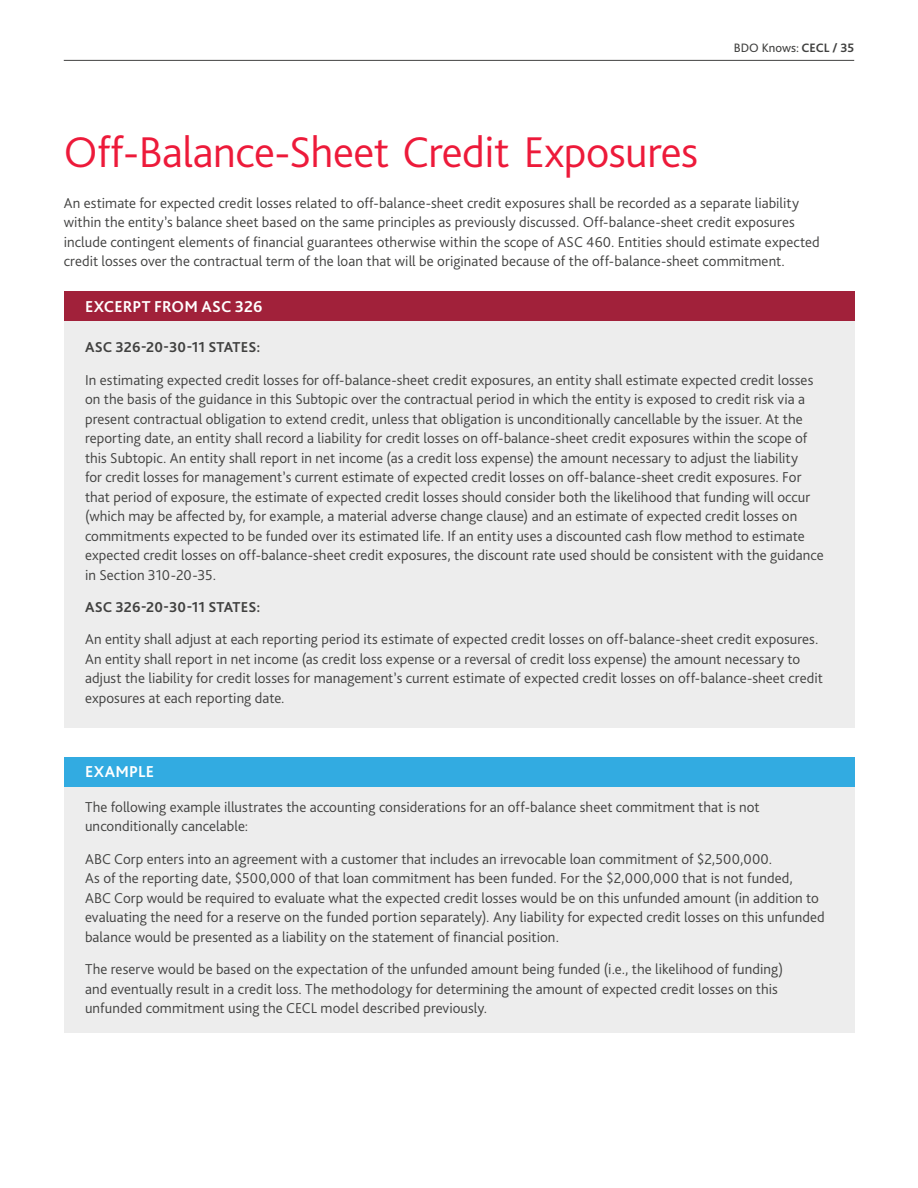
<style>
.page{position:relative;width:918px;height:1188px;background:#fff}
.page>*{position:absolute;margin:0;border:0;box-sizing:border-box;transform-origin:0 0}
.Main_Body_Headings{font:300 45px "Bliss Pro";letter-spacing:-.01em;color:#ed1a3a}
.Subheading{font:700 16.5px "Bliss Pro";letter-spacing:.01em;color:#fff}
.Body_text_-_3mm_afte{font:300 15px/19.5px "Bliss Pro";letter-spacing:.005em;color:#414140}
.Subheading-2{font:700 15px "Bliss Pro";letter-spacing:.01em;color:#414140}
.Body_text_-_3mm_afte-2{font:700 15px "Bliss Pro";letter-spacing:.01em;color:#414140}
.t1{font:12.75px "Bliss Pro";color:#414140}
.s1{font-weight:700}
</style>
<div class="page">
<div style="left:64px;top:312px;width:790px;height:416px;background:#ededed"></div>
<div style="left:64px;top:291px;width:790px;height:30px;background:#a1213a"></div>
<div style="left:64px;top:757px;width:790px;height:276px;background:#ededed"></div>
<div style="left:64px;top:757px;width:790px;height:29px;background:#32abe1"></div>
<hr style="left:64px;top:60px;width:790px;height:1px;background:#414140">
<p class="t1" style="left:734px;top:40px;width:122px">BDO Knows: <span class="s1">CECL / 35</span></p>
<p class="Main_Body_Headings" style="left:64px;top:124px;width:636px">Off-Balance-Sheet Credit Exposures</p>
<p class="Body_text_-_3mm_afte" style="left:64px;top:193px;width:758px">An estimate for expected credit losses related to off-balance-sheet credit exposures shall be recorded as a separate liability within the entity’s balance sheet based on the same principles as previously discussed. Off-balance-sheet credit exposures include contingent elements of financial guarantees otherwise within the scope of ASC 460. Entities should estimate expected credit losses over the contractual term of the loan that will be originated because of the off-balance-sheet commitment.</p>
<p class="Subheading" style="left:85px;top:296px;width:179px">EXCERPT FROM ASC 326</p>
<p class="Subheading-2" style="left:85px;top:338px;width:177px">ASC 326-20-30-11 STATES:</p>
<p class="Body_text_-_3mm_afte" style="left:85px;top:370px;width:740px">In estimating expected credit losses for off-balance-sheet credit exposures, an entity shall estimate expected credit losses on the basis of the guidance in this Subtopic over the contractual period in which the entity is exposed to credit risk via a present contractual obligation to extend credit, unless that obligation is unconditionally cancellable by the issuer. At the reporting date, an entity shall record a liability for credit losses on off-balance-sheet credit exposures within the scope of this Subtopic. An entity shall report in net income (as a credit loss expense) the amount necessary to adjust the liability<br>for credit losses for management’s current estimate of expected credit losses on off-balance-sheet credit exposures. For that period of exposure, the estimate of expected credit losses should consider both the likelihood that funding will occur (which may be affected by, for example, a material adverse change clause) and an estimate of expected credit losses on commitments expected to be funded over its estimated life. If an entity uses a discounted cash flow method to estimate expected credit losses on off-balance-sheet credit exposures, the discount rate used should be consistent with the guidance in Section 310-20-35.</p>
<p class="Body_text_-_3mm_afte-2" style="left:85px;top:598px;width:177px">ASC 326-20-30-11 STATES:</p>
<p class="Body_text_-_3mm_afte" style="left:85px;top:629px;width:739px">An entity shall adjust at each reporting period its estimate of expected credit losses on off-balance-sheet credit exposures.<br>An entity shall report in net income (as credit loss expense or a reversal of credit loss expense) the amount necessary to adjust the liability for credit losses for management’s current estimate of expected credit losses on off-balance-sheet credit exposures at each reporting date.</p>
<p class="Subheading" style="left:85px;top:762px;width:70px">EXAMPLE</p>
<p class="Body_text_-_3mm_afte" style="left:85px;top:797px;width:676px">The following example illustrates the accounting considerations for an off-balance sheet commitment that is not unconditionally cancelable:</p>
<p class="Body_text_-_3mm_afte" style="left:85px;top:849px;width:741px">ABC Corp enters into an agreement with a customer that includes an irrevocable loan commitment of $2,500,000.<br>As of the reporting date, $500,000 of that loan commitment has been funded. For the $2,000,000 that is not funded,<br>ABC Corp would be required to evaluate what the expected credit losses would be on this unfunded amount (in addition to evaluating the need for a reserve on the funded portion separately). Any liability for expected credit losses on this unfunded balance would be presented as a liability on the statement of financial position.</p>
<p class="Body_text_-_3mm_afte" style="left:85px;top:959px;width:700px">The reserve would be based on the expectation of the unfunded amount being funded (i.e., the likelihood of funding) and eventually result in a credit loss. The methodology for determining the amount of expected credit losses on this unfunded commitment using the CECL model described previously.</p>
</div>
